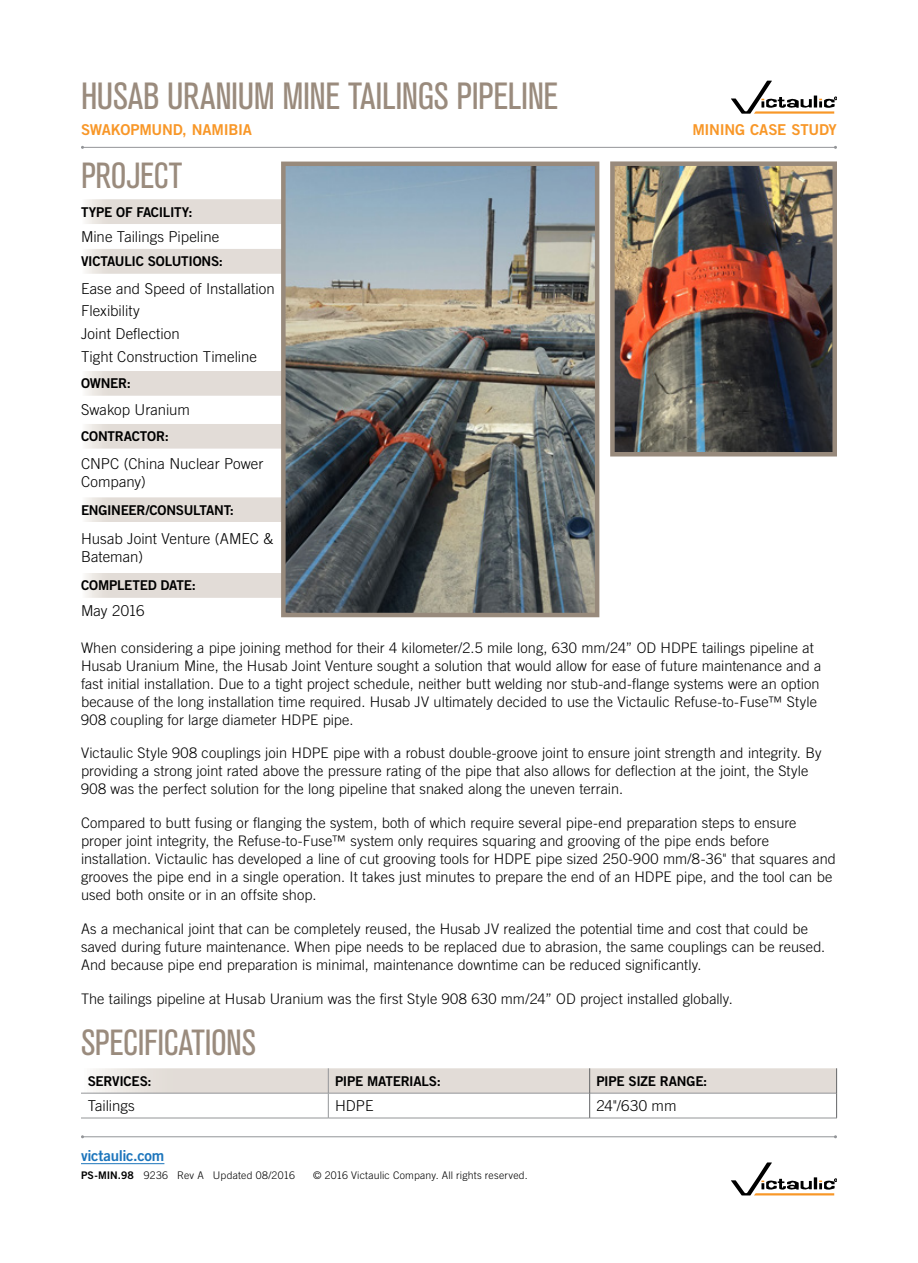
<style>
.page{position:relative;width:918px;height:1263px;background:#fff}
.page>*{position:absolute;margin:0;border:0;box-sizing:border-box;transform-origin:0 0}
.t1{font:condensed 37.5px "Akzidenz Grotesk BE";letter-spacing:-.01em;color:#9a8b7d}
.t2{font:condensed 36px "Akzidenz Grotesk BE";letter-spacing:-.01em;color:#9a8b7d}
.t3{font:300 15px/22.8px "Trade Gothic LT Std";color:#000}
.t4{font:15px "Trade Gothic LT Std Bd 2";letter-spacing:-.02em;color:#f89728}
.t5{font:15px "Trade Gothic LT Std Bd 2";letter-spacing:-.02em;color:#1c75bc}
.t6{font:300 14.55px/18px "Trade Gothic LT Std";letter-spacing:.005em;color:#000}
.t7{font:13.5px "Trade Gothic LT Std Bd 2";letter-spacing:-.02em;color:#000}
.t8{font:300 10.5px "Trade Gothic LT Std";letter-spacing:.02em;color:#000}
.s1{font-family:"Trade Gothic LT Std Bd 2";font-weight:400}
</style>
<div class="page">
<hr style="left:81px;top:1163px;width:83px;height:1px;background:#1c75bc">
<hr style="left:81px;top:1118px;width:247px;height:1px;background:#939598">
<hr style="left:328px;top:1118px;width:262px;height:1px;background:#939598">
<hr style="left:590px;top:1118px;width:247px;height:1px;background:#939598">
<svg style="left:81px;top:1068px;width:756px;height:50px"></svg>
<svg style="left:85px;top:199px;width:194px;height:25px;background:#e3ddd8"></svg>
<svg style="left:85px;top:249px;width:194px;height:349px"></svg>
<div style="left:81px;top:522px;width:232px;height:51px;background:#fff"></div>
<svg style="left:731px;top:1162px;width:106px;height:33px"></svg>
<svg style="left:731px;top:81px;width:106px;height:33px"></svg>
<hr style="left:82px;top:147px;width:754px;height:1px;background:#939598">
<hr style="left:82px;top:1136px;width:754px;height:1px;background:#939598">
<img style="left:279px;top:161px;width:321px;height:457px">
<img style="left:610px;top:161px;width:227px;height:296px">
<h1 class="t1" style="left:81px;top:75px;width:479px">HUSAB URANIUM MINE TAILINGS PIPELINE</h1>
<p class="t4" style="left:81px;top:120px;width:172px">SWAKOPMUND, NAMIBIA</p>
<p class="t4" style="left:693px;top:120px;width:146px">MINING CASE STUDY</p>
<h2 class="t2" style="left:81px;top:156px;width:103px">PROJECT</h2>
<p class="t7" style="left:81px;top:203px;width:113px">TYPE OF FACILITY:</p>
<p class="t3" style="left:81px;top:225px;width:140px">Mine Tailings Pipeline</p>
<p class="t7" style="left:81px;top:253px;width:143px">VICTAULIC SOLUTIONS:</p>
<p class="t3" style="left:81px;top:277px;width:195px">Ease and Speed of Installation<br>Flexibility<br>Joint Deflection<br>Tight Construction Timeline</p>
<p class="t7" style="left:81px;top:375px;width:51px">OWNER:</p>
<p class="t3" style="left:81px;top:398px;width:110px">Swakop Uranium</p>
<p class="t7" style="left:81px;top:428px;width:89px">CONTRACTOR:</p>
<p class="t3" style="left:81px;top:455px;width:184px;line-height:18px">CNPC (China Nuclear Power<br>Company)</p>
<p class="t7" style="left:81px;top:501px;width:155px">ENGINEER/CONSULTANT:</p>
<p class="t3" style="left:81px;top:529px;width:194px;line-height:18px">Husab Joint Venture (AMEC &amp;<br>Bateman)</p>
<p class="t7" style="left:81px;top:577px;width:116px">COMPLETED DATE:</p>
<p class="t3" style="left:81px;top:599px;width:65px">May 2016</p>
<p class="t6" style="left:81px;top:638px;width:742px">When considering a pipe joining method for their 4 kilometer/2.5 mile long, 630 mm/24” OD HDPE tailings pipeline at Husab Uranium Mine, the Husab Joint Venture sought a solution that would allow for ease of future maintenance and a fast initial installation. Due to a tight project schedule, neither butt welding nor stub-and-flange systems were an option because of the long installation time required. Husab JV ultimately decided to use the Victaulic Refuse-to-Fuse™ Style 908 coupling for large diameter HDPE pipe.</p>
<p class="t6" style="left:81px;top:744px;width:742px">Victaulic Style 908 couplings join HDPE pipe with a robust double-groove joint to ensure joint strength and integrity. By providing a strong joint rated above the pressure rating of the pipe that also allows for deflection at the joint, the Style<br>908 was the perfect solution for the long pipeline that snaked along the uneven terrain.</p>
<p class="t6" style="left:81px;top:814px;width:756px">Compared to butt fusing or flanging the system, both of which require several pipe-end preparation steps to ensure proper joint integrity, the Refuse-to-Fuse™ system only requires squaring and grooving of the pipe ends before installation. Victaulic has developed a line of cut grooving tools for HDPE pipe sized 250-900 mm/8-36" that squares and grooves the pipe end in a single operation. It takes just minutes to prepare the end of an HDPE pipe, and the tool can be used both onsite or in an offsite shop.</p>
<p class="t6" style="left:81px;top:919px;width:746px">As a mechanical joint that can be completely reused, the Husab JV realized the potential time and cost that could be saved during future maintenance. When pipe needs to be replaced due to abrasion, the same couplings can be reused.<br>And because pipe end preparation is minimal, maintenance downtime can be reduced significantly.</p>
<p class="t6" style="left:81px;top:989px;width:653px">The tailings pipeline at Husab Uranium was the first Style 908 630 mm/24” OD project installed globally.</p>
<h2 class="t2" style="left:81px;top:1022px;width:176px">SPECIFICATIONS</h2>
<p class="t7" style="left:88px;top:1072px;width:65px">SERVICES:</p>
<p class="t7" style="left:335px;top:1072px;width:107px">PIPE MATERIALS:</p>
<p class="t7" style="left:596px;top:1072px;width:112px">PIPE SIZE RANGE:</p>
<p class="t3" style="left:88px;top:1094px;width:49px">Tailings</p>
<p class="t3" style="left:335px;top:1094px;width:40px">HDPE</p>
<p class="t3" style="left:596px;top:1094px;width:82px">24"/630 mm</p>
<p class="t5" style="left:81px;top:1146px;width:85px">victaulic.com</p>
<p class="t8" style="left:81px;top:1169px;width:215px"><span class="s1">PS-MIN.98</span> 9236 Rev A Updated 08/2016</p>
<p class="t8" style="left:313px;top:1169px;width:216px">© 2016 Victaulic Company. All rights reserved.</p>
</div>
